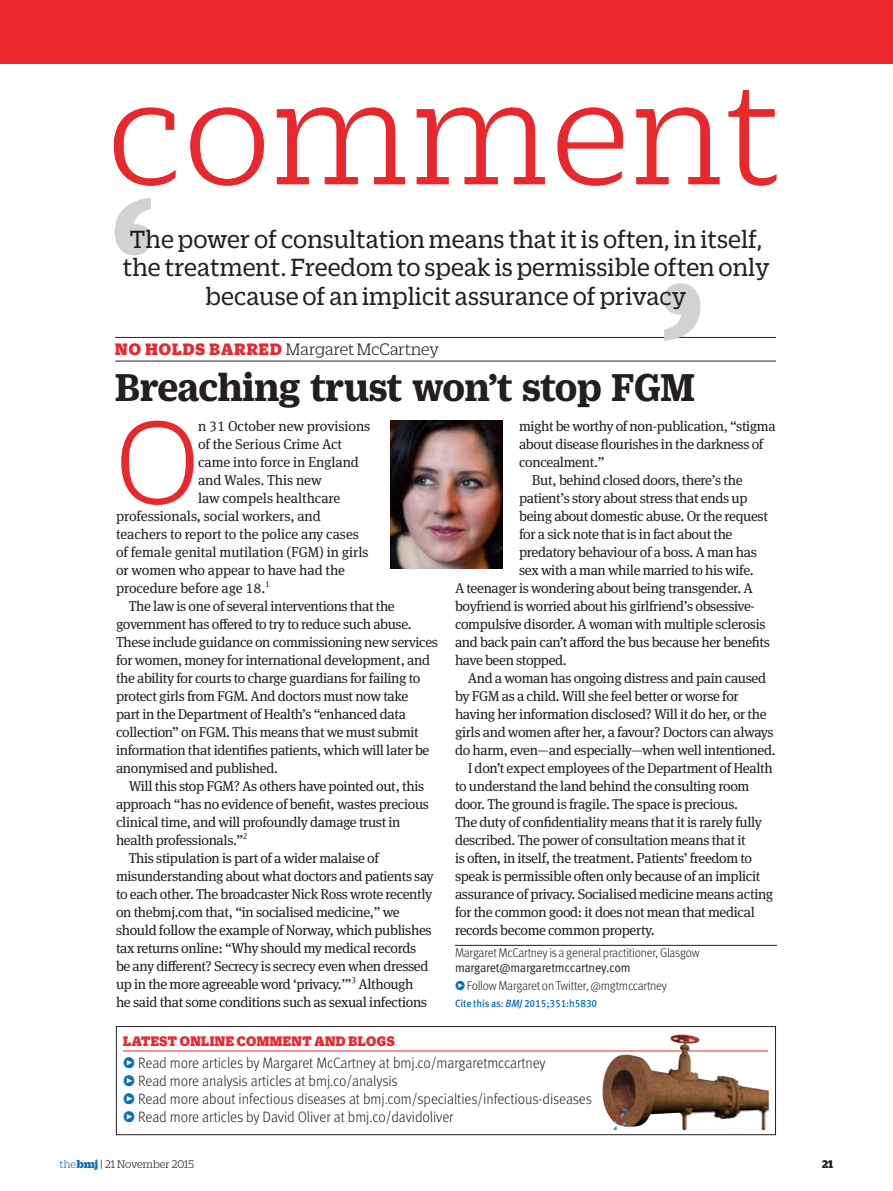
<style>
.page{position:relative;width:893px;height:1191px;background:#fff}
.page>*{position:absolute;margin:0;border:0;box-sizing:border-box;transform-origin:0 0}
.QUOTE{font:700 210px "Duplicate Ionic";color:#d1d2d4}
.t1{font:300 157.5px "Duplicate Slab";letter-spacing:.02em;color:#e9282d}
.BODY_DROP_CAP{font:300 126.9px "Duplicate Slab";color:#e9282d}
.COMMENT_HEAD_28{font:700 42px "Duplicate Ionic";letter-spacing:-.01em;color:#231f20;scale:.95 1}
.QUOTE-2{font:27px/28.5px "Duplicate Slab";color:#231f20;text-align:center}
.MINI_STRAP{font:300 18px "Duplicate Slab";color:#231f20}
.t2{font:300 15px "Meta Pro";letter-spacing:-.005em;color:#231f20;scale:.95 1}
.INFO_BOX_HEAD{font:900 15px "Duplicate Slab";letter-spacing:.03em;color:#e9282d}
.BODY_INDENT{font:14.25px/18px "Meta Serif Pro";letter-spacing:-.025em;color:#231f20}
.BODY_DROP_CAP-2{font:14.25px "Meta Serif Pro";letter-spacing:-.005em;color:#231f20}
.COMMENT_AUTHOR_ADDRE{font:300 12.75px/15.8px "Meta Pro";letter-spacing:-.02em;color:#231f20;scale:.95 1}
.t3{font:300 12px "Duplicate Slab";color:#231f20}
.t4{font:900 12px "Duplicate Slab";color:#231f20}
.CITATION{font:500 10.5px "Meta Pro";letter-spacing:-.01em;color:#0970b9;scale:.95 1}
.s1{font-weight:900;color:#e9282d}
.s2{font-family:"Meta Pro Normal";font-weight:400}
.s3{font-weight:700;color:#0970b9}
.s4{font-style:italic}
.s5{font-weight:500;color:#0970b9}
.s6{color:#0970b9}
.s7{font-weight:900;color:#0970b9}
</style>
<div class="page">
<div style="left:0;top:0;width:893px;height:64px;background:#e9282d"></div>
<hr style="left:115px;top:337px;width:661px;height:1px;background:#231f20">
<hr style="left:115px;top:361px;width:661px;height:1px;background:#231f20">
<hr style="left:123px;top:1050px;width:645px;height:1px;background:#e9282d">
<div style="left:116px;top:1026px;width:660px;height:109px;border:1px solid #231f20"></div>
<img style="left:601px;top:1034px;width:168px;height:96px">
<hr style="left:455px;top:945px;width:322px;height:1px;background:#231f20">
<img style="left:390px;top:420px;width:112px;height:148px">
<p class="t1" style="left:109px;top:36px;width:674px">comment</p>
<p class="QUOTE" style="left:108px;top:114px;width:52px">‘</p>
<p class="QUOTE-2" style="left:122px;top:223px;width:649px">The power of consultation means that it is often, in itself, the treatment. Freedom to speak is permissible often only because of an implicit assurance of privacy</p>
<p class="QUOTE" style="left:707px;top:425px;width:52px;rotate:-180deg">‘</p>
<p class="MINI_STRAP" style="left:115px;top:338px;width:325px"><span class="s1">NO HOLDS BARRED</span> Margaret McCartney</p>
<p class="COMMENT_HEAD_28" style="left:115px;top:357px;width:612px">Breaching trust won’t stop FGM</p>
<p class="BODY_DROP_CAP" style="left:116px;top:384px;width:84px">O</p>
<p class="BODY_DROP_CAP-2" style="left:198px;top:416px;width:174px">n 31 October new provisions</p>
<p class="BODY_DROP_CAP-2" style="left:198px;top:434px;width:146px">of the Serious Crime Act</p>
<p class="BODY_DROP_CAP-2" style="left:198px;top:452px;width:163px">came into force in England</p>
<p class="BODY_DROP_CAP-2" style="left:198px;top:470px;width:125px">and Wales. This new</p>
<p class="BODY_DROP_CAP-2" style="left:198px;top:488px;width:144px">law compels healthcare</p>
<p class="BODY_DROP_CAP-2" style="left:116px;top:506px;width:206px">professionals, social workers, and</p>
<p class="BODY_DROP_CAP-2" style="left:116px;top:524px;width:244px">teachers to report to the police any cases</p>
<p class="BODY_DROP_CAP-2" style="left:116px;top:542px;width:254px">of female genital mutilation (FGM) in girls</p>
<p class="BODY_DROP_CAP-2" style="left:116px;top:560px;width:231px">or women who appear to have had the</p>
<p class="BODY_DROP_CAP-2" style="left:116px;top:578px;width:156px">procedure before age 18.<sup>1</sup></p>
<p class="BODY_INDENT" style="left:116px;top:596px;width:323px;text-indent:13px">The law is one of several interventions that the government has offered to try to reduce such abuse.<br>These include guidance on commissioning new services for women, money for international development, and the ability for courts to charge guardians for failing to protect girls from FGM. And doctors must now take<br>part in the Department of Health’s “enhanced data collection” on FGM. This means that we must submit information that identifies patients, which will later be anonymised and published.</p>
<p class="BODY_INDENT" style="left:116px;top:776px;width:315px;text-indent:13px">Will this stop FGM? As others have pointed out, this approach “has no evidence of benefit, wastes precious clinical time, and will profoundly damage trust in health professionals.”<sup>2</sup></p>
<p class="BODY_INDENT" style="left:116px;top:848px;width:319px;text-indent:13px">This stipulation is part of a wider malaise of misunderstanding about what doctors and patients say to each other. The broadcaster Nick Ross wrote recently on thebmj.com that, “in socialised medicine,” we should follow the example of Norway, which publishes tax returns online: “Why should my medical records be any different? Secrecy is secrecy even when dressed up in the more agreeable word ‘privacy.’”<sup>3</sup> Although<br>he said that some conditions such as sexual infections</p>
<p class="BODY_INDENT" style="left:519px;top:416px;width:258px">might be worthy of non-publication, “stigma about disease flourishes in the darkness of concealment.”</p>
<p class="BODY_INDENT" style="left:532px;top:470px;width:212px">But, behind closed doors, there’s the</p>
<p class="BODY_INDENT" style="left:519px;top:488px;width:230px">patient’s story about stress that ends up</p>
<p class="BODY_INDENT" style="left:519px;top:506px;width:250px">being about domestic abuse. Or the request</p>
<p class="BODY_INDENT" style="left:519px;top:524px;width:215px">for a sick note that is in fact about the</p>
<p class="BODY_INDENT" style="left:519px;top:542px;width:239px">predatory behaviour of a boss. A man has</p>
<p class="BODY_INDENT" style="left:519px;top:560px;width:236px">sex with a man while married to his wife.</p>
<p class="BODY_INDENT" style="left:455px;top:578px;width:299px">A teenager is wondering about being transgender. A</p>
<p class="BODY_INDENT" style="left:455px;top:596px;width:302px">boyfriend is worried about his girlfriend’s obsessive-</p>
<p class="BODY_INDENT" style="left:455px;top:614px;width:312px">compulsive disorder. A woman with multiple sclerosis</p>
<p class="BODY_INDENT" style="left:455px;top:632px;width:316px">and back pain can’t afford the bus because her benefits</p>
<p class="BODY_INDENT" style="left:455px;top:650px;width:113px">have been stopped.</p>
<p class="BODY_INDENT" style="left:455px;top:668px;width:322px;text-indent:13px">And a woman has ongoing distress and pain caused by FGM as a child. Will she feel better or worse for having her information disclosed? Will it do her, or the girls and women after her, a favour? Doctors can always do harm, even—and especially—when well intentioned.</p>
<p class="BODY_INDENT" style="left:455px;top:758px;width:320px;text-indent:13px">I don’t expect employees of the Department of Health to understand the land behind the consulting room door. The ground is fragile. The space is precious.<br>The duty of confidentiality means that it is rarely fully described. The power of consultation means that it<br>is often, in itself, the treatment. Patients’ freedom to speak is permissible often only because of an implicit assurance of privacy. Socialised medicine means acting for the common good: it does not mean that medical records become common property.</p>
<p class="COMMENT_AUTHOR_ADDRE" style="left:455px;top:943px;width:259px">Margaret McCartney is a general practitioner, Glasgow <span class="s2">margaret@margaretmccartney.com</span></p>
<p class="COMMENT_AUTHOR_ADDRE" style="left:455px;top:977px;width:225px"><span class="s3">•</span> Follow Margaret on Twitter, @mgtmccartney</p>
<p class="CITATION" style="left:455px;top:994px;width:151px">Cite this as: <span class="s4">BMJ</span> 2015;351:h5830</p>
<p class="INFO_BOX_HEAD" style="left:123px;top:1030px;width:273px">LATEST ONLINE COMMENT AND BLOGS</p>
<p class="t2" style="left:123px;top:1052px;width:446px"><span class="s5">Ж</span> Read more articles by Margaret McCartney at bmj.co/margaretmccartney</p>
<p class="t2" style="left:123px;top:1070px;width:290px"><span class="s5">Ж</span> Read more analysis articles at bmj.co/analysis</p>
<p class="t2" style="left:123px;top:1088px;width:495px"><span class="s5">Ж</span> Read more about infectious diseases at bmj.com/specialties/infectious-diseases</p>
<p class="t2" style="left:123px;top:1106px;width:349px"><span class="s5">Ж</span> Read more articles by David Oliver at bmj.co/davidoliver</p>
<p class="t3" style="left:60px;top:1156px;width:136px"><span class="s6">the</span> <span class="s7">bmj</span> | 21 November 2015</p>
<p class="t4" style="left:822px;top:1155px;width:13px">21</p>
</div>
